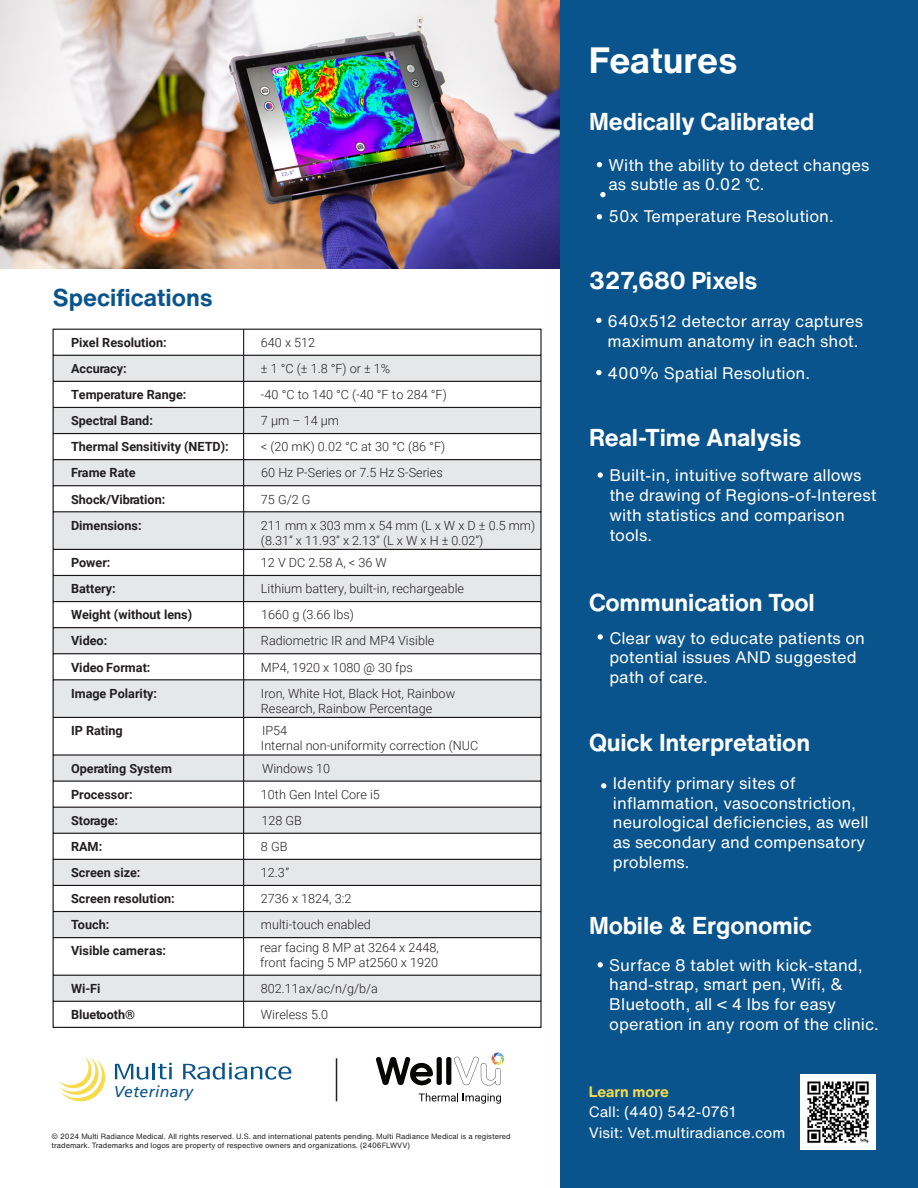
<style>
.page{position:relative;width:918px;height:1188px;background:#fff}
.page>*{position:absolute;margin:0;border:0;box-sizing:border-box;transform-origin:0 0}
.t1{font:700 42px "Helvetica Now Text";letter-spacing:.005em;color:#231f20}
.t2{font:700 36px "Helvetica Now Text";color:#fff}
.t3{font:700 24px "Helvetica Now Text";letter-spacing:-.005em;color:#fff}
.t4{font:700 24px "Helvetica Now Text";color:#09548c}
.t5{font:16.5px/19.8px "Helvetica Now Text";color:#fff}
.t6{font:italic 15.75px "Frutiger LT";letter-spacing:.02em;color:#09548c}
.t7{font:14.85px/20.7px "Helvetica Now Text";color:#fff}
.t8{font:700 14.85px "Helvetica Now Text";color:#f6db4c}
.t9{font:300 12.6px/15.1px "Roboto";color:#231f20}
.t10{font:700 12.6px "Roboto";color:#231f20}
.t11{font:7.5px/9px "Helvetica Now Text";color:#231f20}
.s1{font-family:"Roboto"}
</style>
<div class="page">
<svg style="left:59px;top:1057px;width:47px;height:45px"></svg>
<svg style="left:115px;top:1063px;width:57px;height:17px"></svg>
<svg style="left:183px;top:1063px;width:108px;height:17px"></svg>
<img style="left:0;top:0;width:560px;height:268px">
<hr style="left:336px;top:1058px;width:1px;height:43px;background:#231f20">
<div style="left:560px;top:0;width:358px;height:1188px;background:#09548c"></div>
<img style="left:800px;top:1074px;width:76px;height:76px">
<svg style="left:52px;top:328px;width:490px;height:700px"></svg>
<hr style="left:243px;top:329px;width:1px;height:699px;background:#231f20">
<svg style="left:600px;top:192px;width:6px;height:5px"></svg>
<svg style="left:597px;top:162px;width:5px;height:5px"></svg>
<svg style="left:597px;top:214px;width:5px;height:5px"></svg>
<svg style="left:596px;top:318px;width:6px;height:5px"></svg>
<svg style="left:596px;top:370px;width:6px;height:5px"></svg>
<svg style="left:598px;top:472px;width:5px;height:6px"></svg>
<svg style="left:598px;top:634px;width:5px;height:6px"></svg>
<svg style="left:601px;top:783px;width:5px;height:6px"></svg>
<svg style="left:598px;top:962px;width:5px;height:6px"></svg>
<svg style="left:376px;top:1052px;width:128px;height:34px"></svg>
<svg style="left:419px;top:1093px;width:82px;height:11px"></svg>
<h3 class="t4" style="left:53px;top:279px;width:161px">Specifications</h3>
<p class="t10" style="left:71px;top:334px;width:97px">Pixel Resolution:</p>
<p class="t9" style="left:261px;top:335px;width:56px">640 x 512</p>
<p class="t10" style="left:71px;top:360px;width:57px">Accuracy:</p>
<p class="t9" style="left:261px;top:361px;width:131px">± 1 °C (± 1.8 °F) or ± 1%</p>
<p class="t10" style="left:71px;top:386px;width:117px">Temperature Range:</p>
<p class="t9" style="left:261px;top:387px;width:187px">-40 °C to 140 °C (-40 °F to 284 °F)</p>
<p class="t10" style="left:71px;top:412px;width:83px">Spectral Band:</p>
<p class="t9" style="left:261px;top:413px;width:79px">7 μm – 14 μm</p>
<p class="t10" style="left:71px;top:438px;width:159px">Thermal Sensitivity (NETD):</p>
<p class="t9" style="left:261px;top:439px;width:186px">&lt; (20 mK) 0.02 °C at 30 °C (86 °F)</p>
<p class="t10" style="left:71px;top:464px;width:66px">Frame Rate</p>
<p class="t9" style="left:261px;top:465px;width:183px">60 Hz P-Series or 7.5 Hz S-Series</p>
<p class="t10" style="left:71px;top:490px;width:96px">Shock/Vibration:</p>
<p class="t9" style="left:261px;top:491px;width:51px">75 G/2 G</p>
<p class="t10" style="left:71px;top:516px;width:72px">Dimensions:</p>
<p class="t9" style="left:261px;top:517px;width:276px">211 mm x 303 mm x 54 mm (L x W x D ± 0.5 mm) (8.31” x 11.93” x 2.13” (L x W x H ± 0.02”)</p>
<p class="t10" style="left:71px;top:554px;width:41px">Power:</p>
<p class="t9" style="left:261px;top:555px;width:127px">12 V DC 2.58 A, &lt; 36 W</p>
<p class="t10" style="left:71px;top:580px;width:46px">Battery:</p>
<p class="t9" style="left:261px;top:581px;width:205px">Lithium battery, built-in, rechargeable</p>
<p class="t10" style="left:71px;top:606px;width:123px">Weight (without lens)</p>
<p class="t9" style="left:261px;top:607px;width:94px">1660 g (3.66 lbs)</p>
<p class="t10" style="left:71px;top:632px;width:38px">Video:</p>
<p class="t9" style="left:261px;top:633px;width:175px">Radiometric IR and MP4 Visible</p>
<p class="t10" style="left:71px;top:658px;width:81px">Video Format:</p>
<p class="t9" style="left:261px;top:659px;width:153px">MP4, 1920 x 1080 @ 30 fps</p>
<p class="t10" style="left:71px;top:684px;width:88px">Image Polarity:</p>
<p class="t9" style="left:261px;top:685px;width:196px">Iron, White Hot, Black Hot, Rainbow<br>Research, Rainbow Percentage</p>
<p class="t10" style="left:71px;top:722px;width:53px">IP Rating</p>
<p class="t9" style="left:261px;top:723px;width:219px">IP54<br>Internal non-uniformity correction (NUC</p>
<p class="t10" style="left:71px;top:760px;width:102px">Operating System</p>
<p class="t9" style="left:262px;top:760px;width:70px">Windows 10</p>
<p class="t10" style="left:71px;top:786px;width:63px">Processor:</p>
<p class="t9" style="left:261px;top:786px;width:120px">10th Gen Intel Core i5</p>
<p class="t10" style="left:71px;top:812px;width:49px">Storage:</p>
<p class="t9" style="left:261px;top:812px;width:42px">128 GB</p>
<p class="t10" style="left:71px;top:838px;width:33px">RAM:</p>
<p class="t9" style="left:261px;top:839px;width:28px">8 GB</p>
<p class="t10" style="left:71px;top:864px;width:71px">Screen size:</p>
<p class="t9" style="left:261px;top:865px;width:30px">12.3”</p>
<p class="t10" style="left:71px;top:890px;width:105px">Screen resolution:</p>
<p class="t9" style="left:261px;top:891px;width:92px">2736 x 1824, 3:2</p>
<p class="t10" style="left:71px;top:916px;width:40px">Touch:</p>
<p class="t9" style="left:261px;top:917px;width:111px">multi-touch enabled</p>
<p class="t10" style="left:71px;top:942px;width:97px">Visible cameras:</p>
<p class="t10" style="left:71px;top:980px;width:31px">Wi-Fi</p>
<p class="t9" style="left:261px;top:981px;width:119px">802.11ax/ac/n/g/b/a</p>
<p class="t10" style="left:71px;top:1006px;width:66px">Bluetooth®</p>
<p class="t9" style="left:261px;top:1007px;width:69px">Wireless 5.0</p>
<h1 class="t1" style="left:30px;top:306px;width:284px">Specifications</h1>
<p class="t9" style="left:260px;top:939px;width:180px">rear facing 8 MP at 3264 x 2448, front facing 5 MP at2560 x 1920</p>
<p class="t6" style="left:114px;top:1082px;width:81px">Veterinary</p>
<p class="t11" style="left:52px;top:1132px;width:461px">© 2024 Multi Radiance Medical. All rights reserved. U.S. and international patents pending. Multi Radiance Medical is a registered trademark. Trademarks and logos are property of respective owners and organizations. (2406FLWVV)</p>
<h2 class="t2" style="left:589px;top:33px;width:150px">Features</h2>
<h3 class="t3" style="left:589px;top:103px;width:227px">Medically Calibrated</h3>
<h3 class="t5" style="left:609px;top:154px;width:262px">With the ability to detect changes as subtle as 0.02 <span class="s1">℃</span>.</h3>
<h3 class="t5" style="left:609px;top:206px;width:227px">50x Temperature Resolution.</h3>
<h3 class="t3" style="left:589px;top:263px;width:170px">327,680 Pixels</h3>
<h3 class="t5" style="left:608px;top:311px;width:257px">640x512 detector array captures maximum anatomy in each shot.</h3>
<h3 class="t5" style="left:608px;top:363px;width:204px">400% Spatial Resolution.</h3>
<h3 class="t3" style="left:589px;top:419px;width:214px">Real-Time Analysis</h3>
<h3 class="t5" style="left:609px;top:465px;width:269px">Built-in, intuitive software allows the drawing of Regions-of-Interest with statistics and comparison tools.</h3>
<h3 class="t3" style="left:589px;top:585px;width:227px">Communication Tool</h3>
<h3 class="t5" style="left:609px;top:627px;width:257px">Clear way to educate patients on potential issues AND suggested path of care.</h3>
<h3 class="t3" style="left:589px;top:725px;width:223px">Quick Interpretation</h3>
<h3 class="t5" style="left:613px;top:773px;width:257px">Identify primary sites of inflammation, vasoconstriction, neurological deficiencies, as well as secondary and compensatory problems.</h3>
<h3 class="t3" style="left:589px;top:908px;width:225px">Mobile &amp; Ergonomic</h3>
<h3 class="t5" style="left:609px;top:954px;width:271px">Surface 8 tablet with kick-stand, hand-strap, smart pen, Wifi, &amp;<br>Bluetooth, all &lt; 4 lbs for easy operation in any room of the clinic.</h3>
<p class="t8" style="left:589px;top:1080px;width:82px">Learn more</p>
<p class="t7" style="left:589px;top:1101px;width:198px">Call: (440) 542-0761<br>Visit: Vet.multiradiance.com</p>
</div>
